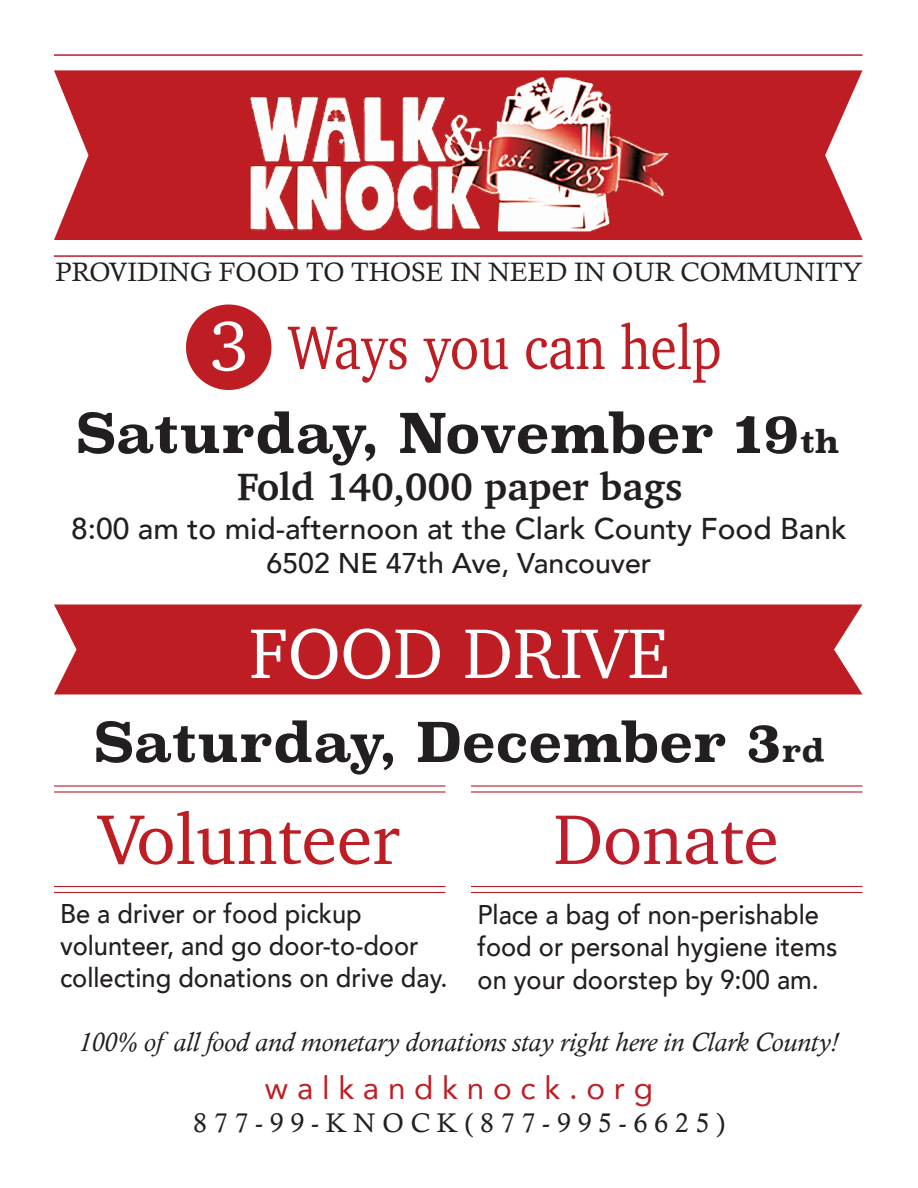
<style>
.page{position:relative;width:918px;height:1188px;background:#fff}
.page>*{position:absolute;margin:0;border:0;box-sizing:border-box;transform-origin:0 0}
.t1{font:72px "Charter";color:#fff}
.t2{font:72px "Charter";color:#be1e23}
.t3{font:72px "Charter";color:#be1d2c}
.t4{font:63px "Charter";color:#be1e23;scale:.85 1}
.t5{font:700 54px "Superclarendon";color:#231f20}
.t6{font:700 39px "Charter";color:#231f20}
.t7{font:31.5px "Avenir";color:#be1e23}
.t8{font:500 30px "Avenir";color:#231f20}
.t9{font:500 28.5px "Avenir";color:#231f20}
.t10{font:500 27px/32.4px "Avenir";color:#231f20;scale:.94 1}
.t11{font:italic 27px "Calisto";color:#231f20}
.t12{font:27px "Calisto";color:#231f20}
.t13{font:26.7px "Calisto";color:#231f20}
.s1{font-size:72px;color:#fff}
.s2{font-size:31.5px}
</style>
<div class="page">
<div style="left:186px;top:304px;width:86px;height:86px;background:#be1e23;border-radius:50%"></div>
<div style="left:54px;top:604px;width:808px;height:90px;background:#be1e23"></div>
<svg style="left:54px;top:70px;width:808px;height:170px;background:#c33236"></svg>
<hr style="left:54px;top:255px;width:808px;height:2px;background:#be1d2c">
<hr style="left:54px;top:785px;width:392px;height:2px;background:#be1d2c">
<hr style="left:54px;top:791px;width:392px;height:2px;background:#be1e23">
<hr style="left:54px;top:892px;width:392px;height:1px;background:#be1d2c">
<hr style="left:54px;top:886px;width:392px;height:1px;background:#be1d2c">
<hr style="left:471px;top:886px;width:391px;height:1px;background:#be1d2c">
<hr style="left:471px;top:892px;width:391px;height:1px;background:#be1d2c">
<hr style="left:471px;top:785px;width:391px;height:2px;background:#be1e23">
<hr style="left:471px;top:791px;width:391px;height:2px;background:#be1d2c">
<img style="left:248px;top:76px;width:423px;height:158px">
<hr style="left:54px;top:54px;width:808px;height:2px;background:#be1d2c">
<p class="t13" style="left:55px;top:256px;width:809px">PROVIDING FOOD TO THOSE IN NEED IN OUR COMMUNITY</p>
<h2 class="t4" style="left:209px;top:293px;width:604px"><span class="s1">3</span> Ways you can help</h2>
<h3 class="t5" style="left:77px;top:393px;width:765px">Saturday, November 19<span class="s2">th</span></h3>
<h3 class="t6" style="left:237px;top:452px;width:447px">Fold 140,000 paper bags</h3>
<p class="t8" style="left:71px;top:502px;width:777px">8:00 am to mid-afternoon at the Clark County Food Bank</p>
<p class="t9" style="left:266px;top:538px;width:387px">6502 NE 47th Ave, Vancouver</p>
<h1 class="t1" style="left:249px;top:591px;width:421px">FOOD DRIVE</h1>
<h3 class="t5" style="left:94px;top:702px;width:732px">Saturday, December 3<span class="s2">rd</span></h3>
<h1 class="t2" style="left:99px;top:777px;width:303px">Volunteer</h1>
<h1 class="t3" style="left:553px;top:777px;width:227px">Donate</h1>
<p class="t10" style="left:60px;top:895px;width:414px">Be a driver or food pickup volunteer, and go door-to-door collecting donations on drive day.</p>
<p class="t10" style="left:478px;top:897px;width:384px">Place a bag of non-perishable food or personal hygiene items on your doorstep by 9:00 am.</p>
<p class="t11" style="left:79px;top:1026px;width:761px">100% of all food and monetary donations stay right here in Clark County!</p>
<p class="t7" style="left:265px;top:1063px;width:390px">w a l k a n d k n o c k . o r g</p>
<p class="t12" style="left:193px;top:1107px;width:534px">8 7 7 - 9 9 - K N O C K ( 8 7 7 - 9 9 5 - 6 6 2 5 )</p>
</div>
